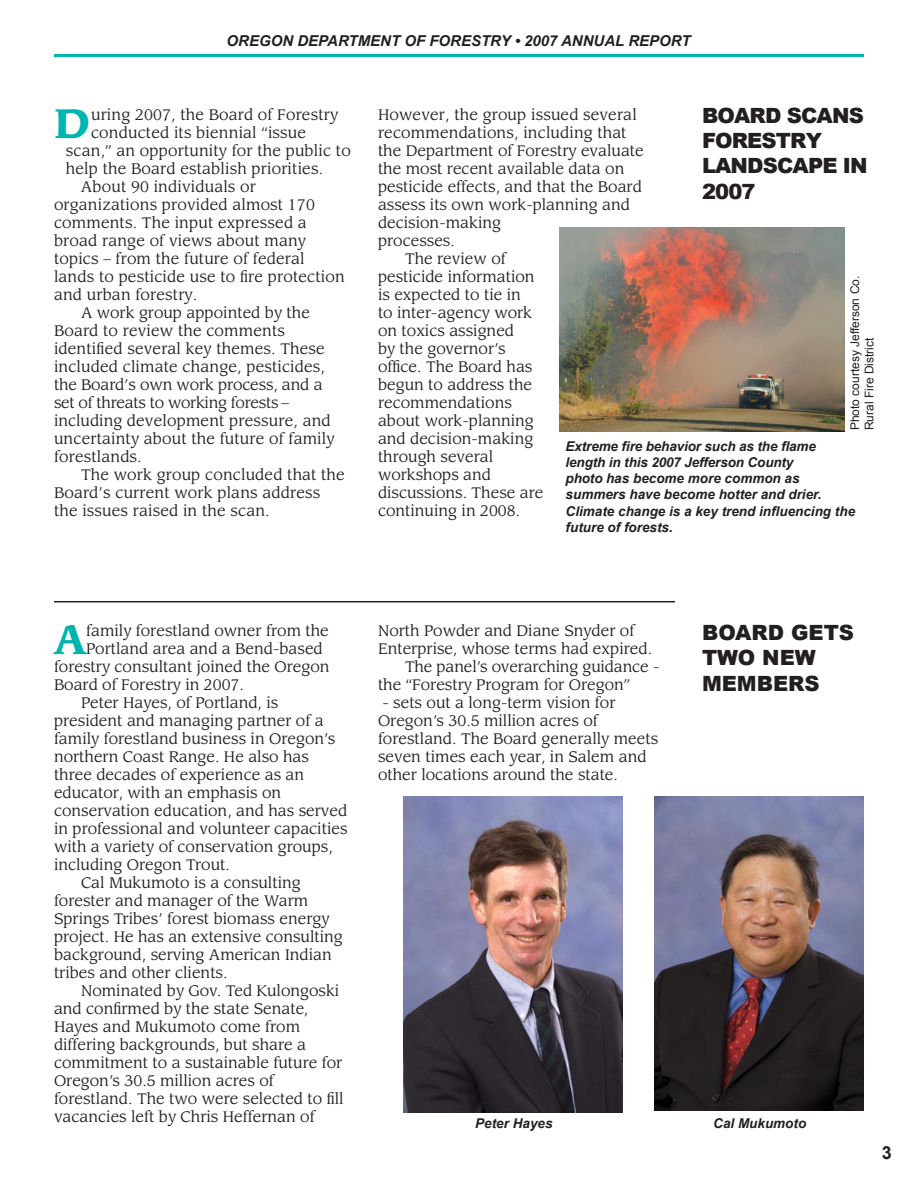
<style>
.page{position:relative;width:918px;height:1188px;background:#fff}
.page>*{position:absolute;margin:0;border:0;box-sizing:border-box;transform-origin:0 0}
.t1{font:700 40.35px "Leawood";color:#00b5ad}
.t2{font:900 21px/25.2px "Arial";letter-spacing:-.04em;color:#231f20}
.t3{font:900 21px/25.2px "Arial";color:#231f20}
.t4{font:700 18px "Arial";color:#231f20}
.t5{font:15px/18px "Leawood";color:#231f20}
.t6{font:italic 700 15px "Arial";color:#231f20}
.t7{font:15px "Leawood";letter-spacing:-.02em;color:#231f20}
.t8{font:italic 700 13.5px/16.2px "Arial";color:#231f20}
.t9{font:12px/14.4px "Arial";color:#231f20}
</style>
<div class="page">
<hr style="left:54px;top:54px;width:810px;height:3px;background:#00b5ad">
<img style="left:403px;top:796px;width:220px;height:316px">
<img style="left:655px;top:796px;width:209px;height:314px">
<hr style="left:54px;top:601px;width:621px;height:1px;background:#231f20">
<img style="left:559px;top:227px;width:286px;height:205px">
<p class="t6" style="left:227px;top:31px;width:465px">OREGON DEPARTMENT OF FORESTRY • 2007 ANNUAL REPORT</p>
<h1 class="t1" style="left:54px;top:99px;width:37px">D</h1>
<p class="t5" style="left:91px;top:106px;width:248px">uring 2007, the Board of Forestry</p>
<p class="t5" style="left:91px;top:124px;width:217px">conducted its biennial “issue</p>
<p class="t5" style="left:66px;top:142px;width:286px">scan,” an opportunity for the public to</p>
<p class="t5" style="left:66px;top:160px;width:259px">help the Board establish priorities.</p>
<p class="t5" style="left:81px;top:178px;width:176px">About 90 individuals or</p>
<p class="t5" style="left:54px;top:196px;width:262px">organizations provided almost 170</p>
<p class="t5" style="left:54px;top:214px;width:254px">comments. The input expressed a</p>
<p class="t5" style="left:54px;top:232px;width:254px">broad range of views about many</p>
<p class="t5" style="left:54px;top:250px;width:252px">topics – from the future of federal</p>
<p class="t5" style="left:54px;top:268px;width:292px">lands to pesticide use to fire protection</p>
<p class="t5" style="left:54px;top:286px;width:145px">and urban forestry.</p>
<p class="t5" style="left:81px;top:304px;width:231px">A work group appointed by the</p>
<p class="t5" style="left:54px;top:322px;width:233px">Board to review the comments</p>
<p class="t5" style="left:54px;top:340px;width:272px">identified several key themes. These</p>
<p class="t5" style="left:54px;top:358px;width:273px">included climate change, pesticides,</p>
<p class="t5" style="left:54px;top:376px;width:270px">the Board’s own work process, and a</p>
<p class="t7" style="left:54px;top:393px;width:236px">set of threats to working forests –</p>
<p class="t5" style="left:54px;top:412px;width:278px">including development pressure, and</p>
<p class="t5" style="left:54px;top:430px;width:282px">uncertainty about the future of family</p>
<p class="t5" style="left:54px;top:448px;width:89px">forestlands.</p>
<p class="t5" style="left:81px;top:466px;width:265px">The work group concluded that the</p>
<p class="t5" style="left:54px;top:484px;width:268px">Board’s current work plans address</p>
<p class="t5" style="left:54px;top:502px;width:217px">the issues raised in the scan.</p>
<p class="t5" style="left:378px;top:106px;width:260px">However, the group issued several</p>
<p class="t5" style="left:378px;top:124px;width:250px">recommendations, including that</p>
<p class="t5" style="left:378px;top:142px;width:267px">the Department of Forestry evaluate</p>
<p class="t5" style="left:378px;top:160px;width:248px">the most recent available data on</p>
<p class="t5" style="left:378px;top:178px;width:265px">pesticide effects, and that the Board</p>
<p class="t5" style="left:378px;top:196px;width:253px">assess its own work-planning and</p>
<p class="t5" style="left:378px;top:214px;width:125px">decision-making</p>
<p class="t5" style="left:378px;top:232px;width:78px">processes.</p>
<p class="t5" style="left:405px;top:250px;width:102px">The review of</p>
<p class="t5" style="left:378px;top:268px;width:158px">pesticide information</p>
<p class="t5" style="left:378px;top:286px;width:145px">is expected to tie in</p>
<p class="t5" style="left:378px;top:304px;width:156px">to inter-agency work</p>
<p class="t5" style="left:378px;top:322px;width:138px">on toxics assigned</p>
<p class="t5" style="left:378px;top:340px;width:129px">by the governor’s</p>
<p class="t5" style="left:378px;top:358px;width:156px">office. The Board has</p>
<p class="t5" style="left:378px;top:376px;width:156px">begun to address the</p>
<p class="t5" style="left:378px;top:394px;width:135px">recommendations</p>
<p class="t5" style="left:378px;top:412px;width:157px">about work-planning</p>
<p class="t5" style="left:378px;top:430px;width:157px">and decision-making</p>
<p class="t5" style="left:378px;top:448px;width:117px">through several</p>
<p class="t5" style="left:378px;top:466px;width:115px">workshops and</p>
<p class="t5" style="left:378px;top:484px;width:167px">discussions. These are</p>
<p class="t5" style="left:378px;top:502px;width:144px">continuing in 2008.</p>
<h2 class="t2" style="left:702px;top:103px;width:167px">BOARD SCANS<br>FORESTRY<br>LANDSCAPE IN<br>2007</h2>
<p class="t9" style="left:848px;top:430px;width:156px;rotate:-90deg">Photo courtesy Jefferson Co.<br>Rural Fire District</p>
<p class="t8" style="left:566px;top:439px;width:291px">Extreme fire behavior such as the flame length in this 2007 Jefferson County<br>photo has become more common as summers have become hotter and drier.<br>Climate change is a key trend influencing the future of forests.</p>
<h1 class="t1" style="left:54px;top:615px;width:34px">A</h1>
<p class="t5" style="left:86px;top:622px;width:244px">family forestland owner from the</p>
<p class="t5" style="left:86px;top:640px;width:238px">Portland area and a Bend-based</p>
<p class="t5" style="left:54px;top:658px;width:277px">forestry consultant joined the Oregon</p>
<p class="t5" style="left:54px;top:676px;width:191px">Board of Forestry in 2007.</p>
<p class="t5" style="left:81px;top:694px;width:199px">Peter Hayes, of Portland, is</p>
<p class="t5" style="left:54px;top:712px;width:271px">president and managing partner of a</p>
<p class="t5" style="left:54px;top:730px;width:283px">family forestland business in Oregon’s</p>
<p class="t5" style="left:54px;top:748px;width:256px">northern Coast Range. He also has</p>
<p class="t5" style="left:54px;top:766px;width:252px">three decades of experience as an</p>
<p class="t5" style="left:54px;top:784px;width:229px">educator, with an emphasis on</p>
<p class="t5" style="left:54px;top:802px;width:295px">conservation education, and has served</p>
<p class="t5" style="left:54px;top:820px;width:295px">in professional and volunteer capacities</p>
<p class="t5" style="left:54px;top:838px;width:280px">with a variety of conservation groups,</p>
<p class="t5" style="left:54px;top:856px;width:177px">including Oregon Trout.</p>
<p class="t5" style="left:81px;top:874px;width:221px">Cal Mukumoto is a consulting</p>
<p class="t5" style="left:54px;top:892px;width:256px">forester and manager of the Warm</p>
<p class="t5" style="left:54px;top:910px;width:277px">Springs Tribes’ forest biomass energy</p>
<p class="t5" style="left:54px;top:928px;width:290px">project. He has an extensive consulting</p>
<p class="t5" style="left:54px;top:946px;width:279px">background, serving American Indian</p>
<p class="t5" style="left:54px;top:964px;width:175px">tribes and other clients.</p>
<p class="t5" style="left:81px;top:982px;width:260px">Nominated by Gov. Ted Kulongoski</p>
<p class="t5" style="left:54px;top:1000px;width:256px">and confirmed by the state Senate,</p>
<p class="t5" style="left:54px;top:1018px;width:248px">Hayes and Mukumoto come from</p>
<p class="t5" style="left:54px;top:1036px;width:254px">differing backgrounds, but share a</p>
<p class="t5" style="left:54px;top:1054px;width:290px">commitment to a sustainable future for</p>
<p class="t5" style="left:54px;top:1072px;width:221px">Oregon’s 30.5 million acres of</p>
<p class="t5" style="left:54px;top:1090px;width:291px">forestland. The two were selected to fill</p>
<p class="t5" style="left:54px;top:1108px;width:262px">vacancies left by Chris Heffernan of</p>
<p class="t5" style="left:378px;top:622px;width:258px">North Powder and Diane Snyder of</p>
<p class="t5" style="left:378px;top:640px;width:276px">Enterprise, whose terms had expired.</p>
<p class="t5" style="left:405px;top:658px;width:256px">The panel’s overarching guidance -</p>
<p class="t5" style="left:378px;top:676px;width:254px">the “Forestry Program for Oregon”</p>
<p class="t5" style="left:378px;top:694px;width:282px">- sets out a long-term vision for Oregon’s 30.5 million acres of forestland. The Board generally meets seven times each year, in Salem and other locations around the state.</p>
<h2 class="t3" style="left:702px;top:620px;width:154px">BOARD GETS<br>TWO NEW<br>MEMBERS</h2>
<p class="t8" style="left:475px;top:1115px;width:79px">Peter Hayes</p>
<p class="t8" style="left:713px;top:1115px;width:95px">Cal Mukumoto</p>
<p class="t4" style="left:882px;top:1141px;width:12px">3</p>
</div>
